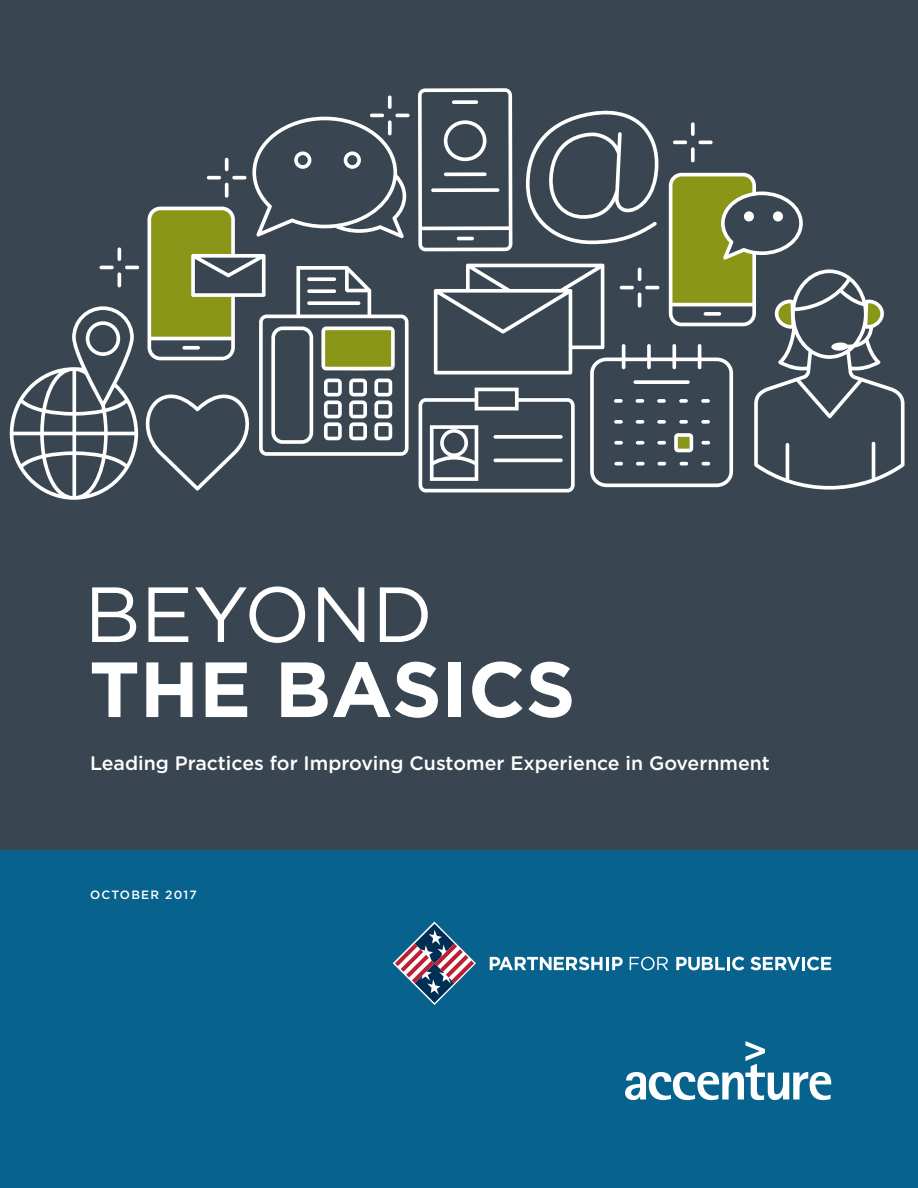
<style>
.page{position:relative;width:918px;height:1188px;background:#fff}
.page>*{position:absolute;margin:0;border:0;box-sizing:border-box;transform-origin:0 0}
.t1{font:700 78px "Gotham";color:#fff}
.t2{font:78px "Gotham";color:#fff}
.t3{font:500 19.5px "Gotham";color:#fff}
.t4{font:500 12px "Gotham";letter-spacing:.1em;color:#fff}
</style>
<div class="page">
<div style="left:0;top:850px;width:918px;height:338px;background:#07628e"></div>
<div style="left:0;top:0;width:918px;height:850px;background:#394651"></div>
<svg style="left:490px;top:957px;width:133px;height:13px"></svg>
<svg style="left:630px;top:957px;width:38px;height:13px"></svg>
<svg style="left:676px;top:957px;width:68px;height:13px"></svg>
<svg style="left:751px;top:957px;width:80px;height:13px"></svg>
<svg style="left:393px;top:922px;width:83px;height:83px"></svg>
<svg style="left:625px;top:1041px;width:206px;height:59px"></svg>
<svg style="left:10px;top:306px;width:128px;height:194px"></svg>
<hr style="left:125px;top:266px;width:14px;height:3px;background:#fff;border-radius:2px">
<hr style="left:100px;top:266px;width:14px;height:3px;background:#fff;border-radius:2px">
<hr style="left:118px;top:272px;width:3px;height:15px;background:#fff;border-radius:2px">
<hr style="left:118px;top:247px;width:3px;height:14px;background:#fff;border-radius:2px">
<hr style="left:395px;top:114px;width:15px;height:3px;background:#fff;border-radius:2px">
<hr style="left:370px;top:114px;width:14px;height:3px;background:#fff;border-radius:2px">
<svg style="left:388px;top:95px;width:4px;height:14px"></svg>
<svg style="left:418px;top:88px;width:487px;height:404px"></svg>
<svg style="left:145px;top:117px;width:264px;height:374px"></svg>
<hr style="left:698px;top:141px;width:15px;height:3px;background:#fff;border-radius:2px">
<hr style="left:673px;top:141px;width:14px;height:3px;background:#fff;border-radius:2px">
<svg style="left:691px;top:147px;width:4px;height:15px"></svg>
<svg style="left:691px;top:122px;width:4px;height:14px"></svg>
<h1 class="t2" style="left:84px;top:564px;width:350px">BEYOND</h1>
<h1 class="t1" style="left:89px;top:638px;width:488px">THE BASICS</h1>
<p class="t3" style="left:90px;top:750px;width:681px">Leading Practices for Improving Customer Experience in Government</p>
<p class="t4" style="left:90px;top:887px;width:108px">OCTOBER 2017</p>
</div>
